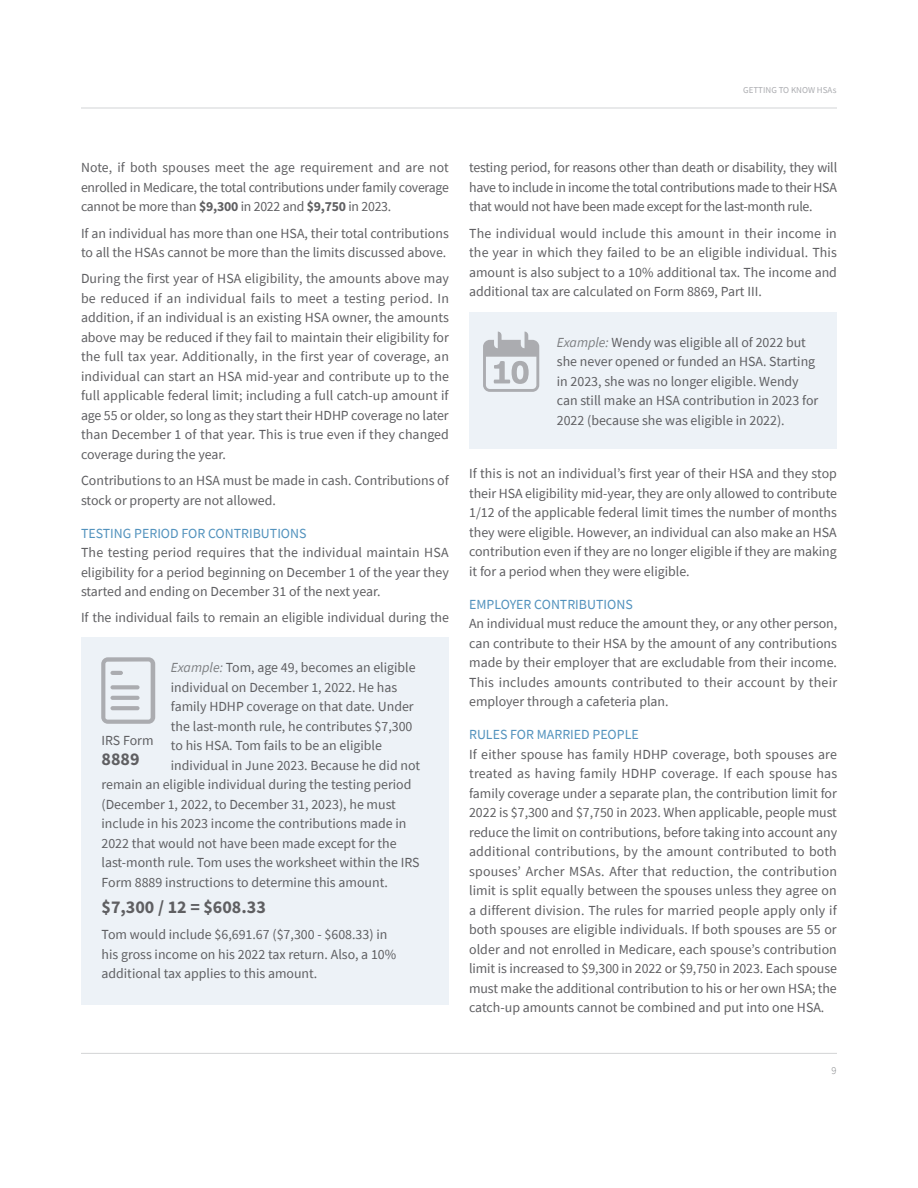
<style>
.page{position:relative;width:918px;height:1188px;background:#fff}
.page>*{position:absolute;margin:0;border:0;box-sizing:border-box;transform-origin:0 0}
.Body_Copy{font:700 18px "Source Sans Pro";color:#5f5f62}
.Body_Copy-2{font:13.8px/19.5px "Source Sans Pro";color:#5f5f62;text-align:justify}
.Subhead_-_3rd_Tier{font:13.8px/19.5px "Source Sans Pro";color:#5f5f62}
.Subhead_-_2nd_Tier{font:13.8px "Source Sans Pro";color:#5292bd}
.t1{font:300 10.5px "Source Sans Pro";color:#848689}
.t2{font:9px "Source Sans Pro";color:#abacb0}
.s1{font-weight:700}
.s2{font-style:italic;color:#7d7f82}
</style>
<div class="page">
<hr style="left:81px;top:1053px;width:756px;height:1px;background:#d3d4d6">
<hr style="left:81px;top:108px;width:756px;height:1px;background:#d3d4d6">
<div style="left:81px;top:638px;width:368px;height:367px;background:#edf2f7"></div>
<svg style="left:101px;top:657px;width:54px;height:67px"></svg>
<hr style="left:110px;top:706px;width:30px;height:4px;background:#abacb0;border-radius:2px">
<hr style="left:110px;top:696px;width:30px;height:4px;background:#abacb0;border-radius:2px">
<svg style="left:110px;top:685px;width:30px;height:4px"></svg>
<div style="left:469px;top:313px;width:368px;height:136px;background:#edf2f7"></div>
<svg style="left:483px;top:332px;width:56px;height:60px"></svg>
<p class="t2" style="left:743px;top:85px;width:95px">GETTING TO KNOW HSAs</p>
<p class="Body_Copy-2" style="left:81px;top:158px;width:369px">Note, if both spouses meet the age requirement and are not enrolled in Medicare, the total contributions under family coverage cannot be more than <span class="s1">$9,300</span> in 2022 and <span class="s1">$9,750</span> in 2023.</p>
<p class="Body_Copy-2" style="left:81px;top:223px;width:369px">If an individual has more than one HSA, their total contributions to all the HSAs cannot be more than the limits discussed above.</p>
<p class="Body_Copy-2" style="left:81px;top:269px;width:370px">During the first year of HSA eligibility, the amounts above may be reduced if an individual fails to meet a testing period. In addition, if an individual is an existing HSA owner, the amounts above may be reduced if they fail to maintain their eligibility for the full tax year. Additionally, in the first year of coverage, an individual can start an HSA mid-year and contribute up to the full applicable federal limit; including a full catch-up amount if age 55 or older, so long as they start their HDHP coverage no later than December 1 of that year. This is true even if they changed coverage during the year.</p>
<p class="Body_Copy-2" style="left:81px;top:471px;width:369px">Contributions to an HSA must be made in cash. Contributions of stock or property are not allowed.</p>
<p class="Subhead_-_2nd_Tier" style="left:81px;top:524px;width:227px">TESTING PERIOD FOR CONTRIBUTIONS</p>
<p class="Body_Copy-2" style="left:81px;top:543px;width:369px">The testing period requires that the individual maintain HSA eligibility for a period beginning on December 1 of the year they started and ending on December 31 of the next year.</p>
<p class="Body_Copy-2" style="left:81px;top:608px;width:369px">If the individual fails to remain an eligible individual during the</p>
<p class="Subhead_-_3rd_Tier" style="left:171px;top:658px;width:246px"><span class="s2">Example:</span> Tom, age 49, becomes an eligible</p>
<p class="Subhead_-_3rd_Tier" style="left:171px;top:677px;width:228px">individual on December 1, 2022. He has</p>
<p class="Subhead_-_3rd_Tier" style="left:171px;top:697px;width:244px">family HDHP coverage on that date. Under</p>
<p class="Subhead_-_3rd_Tier" style="left:171px;top:716px;width:243px">the last-month rule, he contributes $7,300</p>
<p class="Subhead_-_3rd_Tier" style="left:171px;top:736px;width:213px">to his HSA. Tom fails to be an eligible</p>
<p class="Subhead_-_3rd_Tier" style="left:171px;top:755px;width:251px">individual in June 2023. Because he did not</p>
<p class="Subhead_-_3rd_Tier" style="left:102px;top:775px;width:311px">remain an eligible individual during the testing period</p>
<p class="Subhead_-_3rd_Tier" style="left:102px;top:794px;width:296px">(December 1, 2022, to December 31, 2023), he must</p>
<p class="Subhead_-_3rd_Tier" style="left:102px;top:814px;width:307px">include in his 2023 income the contributions made in</p>
<p class="Subhead_-_3rd_Tier" style="left:102px;top:833px;width:297px">2022 that would not have been made except for the</p>
<p class="Subhead_-_3rd_Tier" style="left:102px;top:853px;width:320px">last-month rule. Tom uses the worksheet within the IRS</p>
<p class="Subhead_-_3rd_Tier" style="left:102px;top:872px;width:288px">Form 8889 instructions to determine this amount.</p>
<p class="Body_Copy" style="left:102px;top:895px;width:166px">$7,300 / 12 = $608.33</p>
<p class="Body_Copy-2" style="left:102px;top:925px;width:296px;text-align:left">Tom would include $6,691.67 ($7,300 - $608.33) in his gross income on his 2022 tax return. Also, a 10% additional tax applies to this amount.</p>
<p class="Body_Copy-2" style="left:102px;top:731px;width:54px">IRS Form</p>
<p class="Body_Copy" style="left:102px;top:747px;width:40px">8889</p>
<p class="Body_Copy-2" style="left:469px;top:158px;width:370px">testing period, for reasons other than death or disability, they will have to include in income the total contributions made to their HSA that would not have been made except for the last-month rule.</p>
<p class="Body_Copy-2" style="left:469px;top:223px;width:369px">The individual would include this amount in their income in the year in which they failed to be an eligible individual. This amount is also subject to a 10% additional tax. The income and additional tax are calculated on Form 8869, Part III.</p>
<p class="Subhead_-_3rd_Tier" style="left:557px;top:332px;width:263px"><span class="s2">Example:</span> Wendy was eligible all of 2022 but she never opened or funded an HSA. Starting in 2023, she was no longer eligible. Wendy can still make an HSA contribution in 2023 for 2022 (because she was eligible in 2022).</p>
<p class="Body_Copy-2" style="left:469px;top:464px;width:369px">If this is not an individual’s first year of their HSA and they stop their HSA eligibility mid-year, they are only allowed to contribute 1/12 of the applicable federal limit times the number of months they were eligible. However, an individual can also make an HSA contribution even if they are no longer eligible if they are making it for a period when they were eligible.</p>
<p class="Subhead_-_2nd_Tier" style="left:469px;top:596px;width:165px">EMPLOYER CONTRIBUTIONS</p>
<p class="Body_Copy-2" style="left:469px;top:614px;width:370px">An individual must reduce the amount they, or any other person, can contribute to their HSA by the amount of any contributions made by their employer that are excludable from their income.<br>This includes amounts contributed to their account by their employer through a cafeteria plan.</p>
<p class="Subhead_-_2nd_Tier" style="left:469px;top:726px;width:171px">RULES FOR MARRIED PEOPLE</p>
<p class="Body_Copy-2" style="left:469px;top:744px;width:370px">If either spouse has family HDHP coverage, both spouses are treated as having family HDHP coverage. If each spouse has family coverage under a separate plan, the contribution limit for 2022 is $7,300 and $7,750 in 2023. When applicable, people must reduce the limit on contributions, before taking into account any additional contributions, by the amount contributed to both spouses’ Archer MSAs. After that reduction, the contribution limit is split equally between the spouses unless they agree on a different division. The rules for married people apply only if both spouses are eligible individuals. If both spouses are 55 or older and not enrolled in Medicare, each spouse’s contribution limit is increased to $9,300 in 2022 or $9,750 in 2023. Each spouse must make the additional contribution to his or her own HSA; the catch-up amounts cannot be combined and put into one HSA.</p>
<p class="t1" style="left:831px;top:1064px;width:7px">9</p>
</div>
